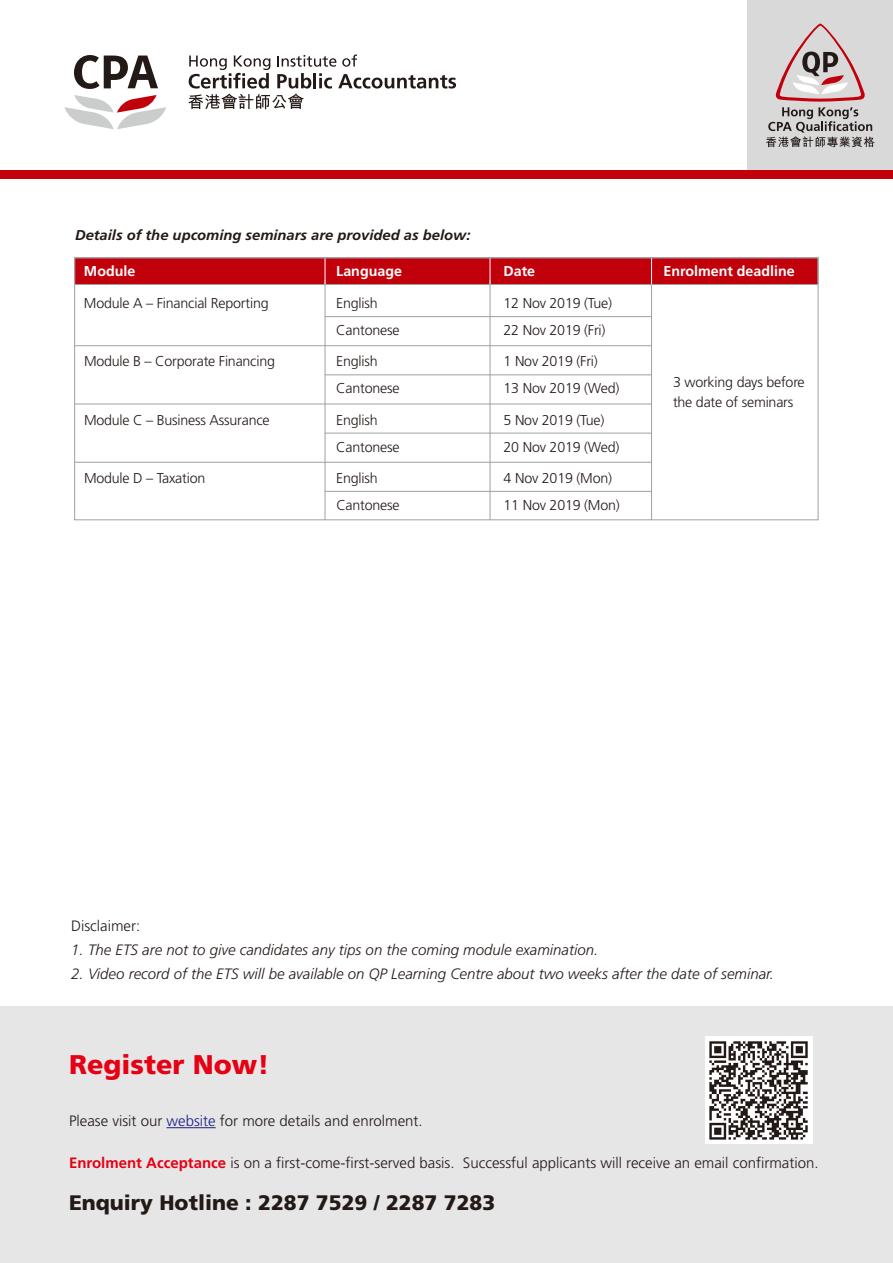
<style>
.page{position:relative;width:893px;height:1263px;background:#fff}
.page>*{position:absolute;margin:0;border:0;box-sizing:border-box;transform-origin:0 0}
.t1{font:900 27px "Frutiger";color:#e60013}
.t2{font:900 21px "Frutiger";color:#231916}
.t3{font:300 15px "Frutiger";color:#231916}
.t4{font:italic 300 15px "Frutiger";color:#231916}
.t5{font:300 14.25px/19.5px "Frutiger";letter-spacing:-.015em;color:#231916}
.t6{font:italic 700 14.25px "Frutiger";color:#231916;scale:1.04 1}
.t7{font:700 14.25px "Frutiger";color:#fff}
.s1{color:#1e2088}
.s2{font-weight:700;color:#e60013}
</style>
<div class="page">
<div style="left:0;top:1006px;width:893px;height:257px;background:#e6e6e7"></div>
<div style="left:747px;top:0;width:146px;height:171px;background:#d9d9da"></div>
<svg style="left:766px;top:24px;width:109px;height:123px"></svg>
<svg style="left:74px;top:55px;width:84px;height:34px"></svg>
<svg style="left:188px;top:55px;width:268px;height:54px"></svg>
<svg style="left:64px;top:95px;width:102px;height:34px"></svg>
<div style="left:74px;top:257px;width:744px;height:28px;background:#c2000b;border:1px solid #9fa0a0"></div>
<hr style="left:325px;top:280px;width:1px;height:240px;background:#9fa0a0">
<svg style="left:325px;top:259px;width:1px;height:25px"></svg>
<hr style="left:490px;top:280px;width:1px;height:240px;background:#9fa0a0">
<svg style="left:490px;top:259px;width:1px;height:25px"></svg>
<hr style="left:651px;top:280px;width:1px;height:240px;background:#9fa0a0">
<svg style="left:651px;top:259px;width:1px;height:25px"></svg>
<div style="left:74px;top:257px;width:744px;height:263px;border:1px solid #9fa0a0"></div>
<hr style="left:75px;top:345px;width:577px;height:1px;background:#9fa0a0">
<hr style="left:325px;top:316px;width:327px;height:1px;background:#9fa0a0">
<hr style="left:75px;top:404px;width:577px;height:1px;background:#9fa0a0">
<hr style="left:325px;top:374px;width:327px;height:1px;background:#9fa0a0">
<hr style="left:75px;top:462px;width:577px;height:1px;background:#9fa0a0">
<hr style="left:325px;top:433px;width:327px;height:1px;background:#9fa0a0">
<hr style="left:325px;top:491px;width:327px;height:1px;background:#9fa0a0">
<hr style="left:166px;top:1127px;width:50px;height:1px;background:#1e2088">
<div style="left:0;top:170px;width:893px;height:9px;background:#c2000b"></div>
<div style="left:705px;top:1037px;width:107px;height:107px;background:#fff"></div>
<svg style="left:709px;top:1041px;width:99px;height:98px"></svg>
<p class="t6" style="left:75px;top:227px;width:382px">Details of the upcoming seminars are provided as below:</p>
<p class="t7" style="left:84px;top:263px;width:53px">Module</p>
<p class="t7" style="left:336px;top:263px;width:67px">Language</p>
<p class="t7" style="left:504px;top:263px;width:33px">Date</p>
<p class="t7" style="left:663px;top:263px;width:133px">Enrolment deadline</p>
<p class="t5" style="left:84px;top:293px;width:186px">Module A – Financial Reporting</p>
<p class="t5" style="left:336px;top:293px;width:43px">English</p>
<p class="t5" style="left:504px;top:293px;width:110px">12 Nov 2019 (Tue)</p>
<p class="t5" style="left:336px;top:320px;width:65px">Cantonese</p>
<p class="t5" style="left:504px;top:320px;width:103px">22 Nov 2019 (Fri)</p>
<p class="t5" style="left:84px;top:352px;width:192px">Module B – Corporate Financing</p>
<p class="t5" style="left:336px;top:352px;width:43px">English</p>
<p class="t5" style="left:504px;top:352px;width:96px">1 Nov 2019 (Fri)</p>
<p class="t5" style="left:336px;top:379px;width:65px">Cantonese</p>
<p class="t5" style="left:504px;top:379px;width:117px">13 Nov 2019 (Wed)</p>
<p class="t5" style="left:84px;top:410px;width:187px">Module C – Business Assurance</p>
<p class="t5" style="left:336px;top:410px;width:43px">English</p>
<p class="t5" style="left:504px;top:410px;width:102px">5 Nov 2019 (Tue)</p>
<p class="t5" style="left:336px;top:437px;width:65px">Cantonese</p>
<p class="t5" style="left:504px;top:437px;width:117px">20 Nov 2019 (Wed)</p>
<p class="t5" style="left:84px;top:469px;width:123px">Module D – Taxation</p>
<p class="t5" style="left:336px;top:469px;width:43px">English</p>
<p class="t5" style="left:504px;top:469px;width:110px">4 Nov 2019 (Mon)</p>
<p class="t5" style="left:336px;top:496px;width:65px">Cantonese</p>
<p class="t5" style="left:504px;top:496px;width:118px">11 Nov 2019 (Mon)</p>
<p class="t5" style="left:673px;top:373px;width:133px">3 working days before the date of seminars</p>
<p class="t3" style="left:71px;top:917px;width:71px">Disclaimer:</p>
<p class="t4" style="left:71px;top:941px;width:529px">1. The ETS are not to give candidates any tips on the coming module examination.</p>
<p class="t4" style="left:71px;top:965px;width:704px">2. Video record of the ETS will be available on QP Learning Centre about two weeks after the date of seminar.</p>
<h1 class="t1" style="left:69px;top:1048px;width:202px">Register Now!</h1>
<p class="t3" style="left:69px;top:1112px;width:355px">Please visit our <span class="s1">website</span> for more details and enrolment.</p>
<p class="t3" style="left:69px;top:1154px;width:751px"><span class="s2">Enrolment Acceptance</span> is on a first-come-first-served basis. Successful applicants will receive an email confirmation.</p>
<h2 class="t2" style="left:69px;top:1190px;width:428px">Enquiry Hotline : 2287 7529 / 2287 7283</h2>
</div>
